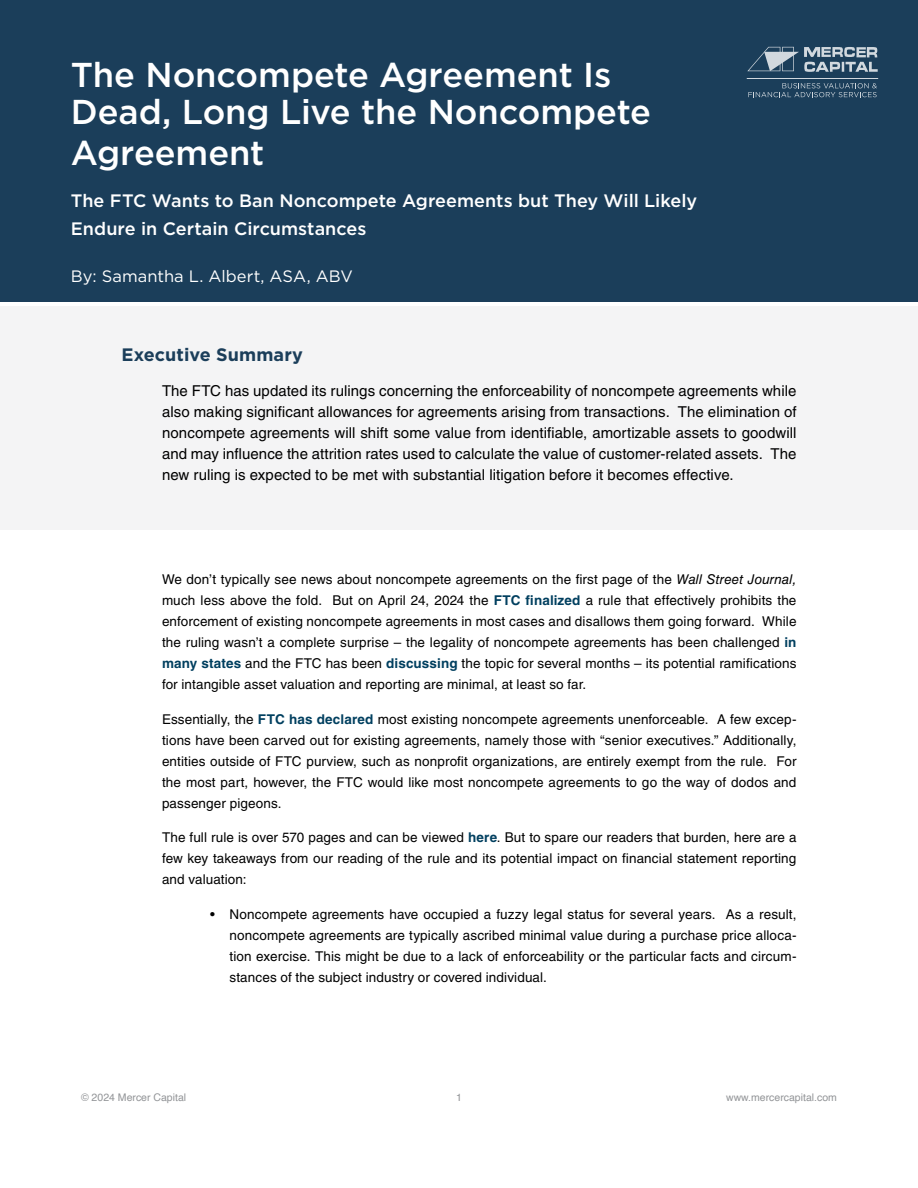
<style>
.page{position:relative;width:918px;height:1188px;background:#fff}
.page>*{position:absolute;margin:0;border:0;box-sizing:border-box;transform-origin:0 0}
.t1{font:500 34.5px/37.5px "Gotham";letter-spacing:-.005em;color:#fff}
.t2{font:500 18px/28.5px "Gotham";color:#fff}
.t3{font:700 18px "Gotham";letter-spacing:.005em;color:#1b3e5a}
.t4{font:16.5px "Gotham";letter-spacing:.005em;color:#fff}
.t5{font:15px/21px "Helvetica LT Std";letter-spacing:.005em;color:#000;text-align:justify}
.t6{font:13.5px/21px "Helvetica LT Std";letter-spacing:.01em;color:#000;text-align:justify}
.t7{font:10.5px "Helvetica";color:#939598}
.s1{font-style:italic}
.s2{font-weight:700;color:#003f5f}
</style>
<div class="page">
<div style="left:0;top:306px;width:918px;height:223px;background:#f4f4f5"></div>
<div style="left:0;top:0;width:918px;height:302px;background:#1b3e5a"></div>
<hr style="left:747px;top:78px;width:131px;height:1px;background:#fff">
<svg style="left:748px;top:83px;width:129px;height:14px"></svg>
<svg style="left:747px;top:47px;width:131px;height:25px"></svg>
<h1 class="t1" style="left:71px;top:55px;width:582px">The Noncompete Agreement Is<br>Dead, Long Live the Noncompete</h1>
<h1 class="t1" style="left:71px;top:133px;width:195px">Agreement</h1>
<h2 class="t2" style="left:71px;top:186px;width:628px">The FTC Wants to Ban Noncompete Agreements but They Will Likely<br>Endure in Certain Circumstances</h2>
<p class="t4" style="left:71px;top:265px;width:283px">By: Samantha L. Albert, ASA, ABV</p>
<h2 class="t3" style="left:122px;top:343px;width:183px">Executive Summary</h2>
<p class="t5" style="left:162px;top:380px;width:636px">The FTC has updated its rulings concerning the enforceability of noncompete agreements while also making significant allowances for agreements arising from transactions. The elimination of noncompete agreements will shift some value from identifiable, amortizable assets to goodwill and may influence the attrition rates used to calculate the value of customer-related assets. The new ruling is expected to be met with substantial litigation before it becomes effective.</p>
<p class="t6" style="left:162px;top:569px;width:636px">We don’t typically see news about noncompete agreements on the first page of the <span class="s1">Wall Street Journal, </span>much less above the fold. But on April 24, 2024 the <span class="s2">FTC finalized</span> a rule that effectively prohibits the enforcement of existing noncompete agreements in most cases and disallows them going forward. While the ruling wasn’t a complete surprise – the legality of noncompete agreements has been challenged <span class="s2">in many states</span> and the FTC has been <span class="s2">discussing</span> the topic for several months – its potential ramifications for intangible asset valuation and reporting are minimal, at least so far.</p>
<p class="t6" style="left:162px;top:709px;width:636px">Essentially, the <span class="s2">FTC has declared</span> most existing noncompete agreements unenforceable. A few excep&shy;tions have been carved out for existing agreements, namely those with “senior executives.” Additionally, entities outside of FTC purview, such as nonprofit organizations, are entirely exempt from the rule. For the most part, however, the FTC would like most noncompete agreements to go the way of dodos and passenger pigeons.</p>
<p class="t6" style="left:162px;top:827px;width:636px">The full rule is over 570 pages and can be viewed <span class="s2">here</span>. But to spare our readers that burden, here are a few key takeaways from our reading of the rule and its potential impact on financial statement reporting and valuation:</p>
<p class="t6" style="left:230px;top:904px;width:569px;text-indent:-19px">• Noncompete agreements have occupied a fuzzy legal status for several years. As a result, noncompete agreements are typically ascribed minimal value during a purchase price alloca&shy;tion exercise. This might be due to a lack of enforceability or the particular facts and circum&shy;stances of the subject industry or covered individual.</p>
<p class="t7" style="left:81px;top:1090px;width:107px">© 2024 Mercer Capital</p>
<p class="t7" style="left:456px;top:1090px;width:7px">1</p>
<p class="t7" style="left:726px;top:1090px;width:112px">www.mercercapital.com</p>
</div>
